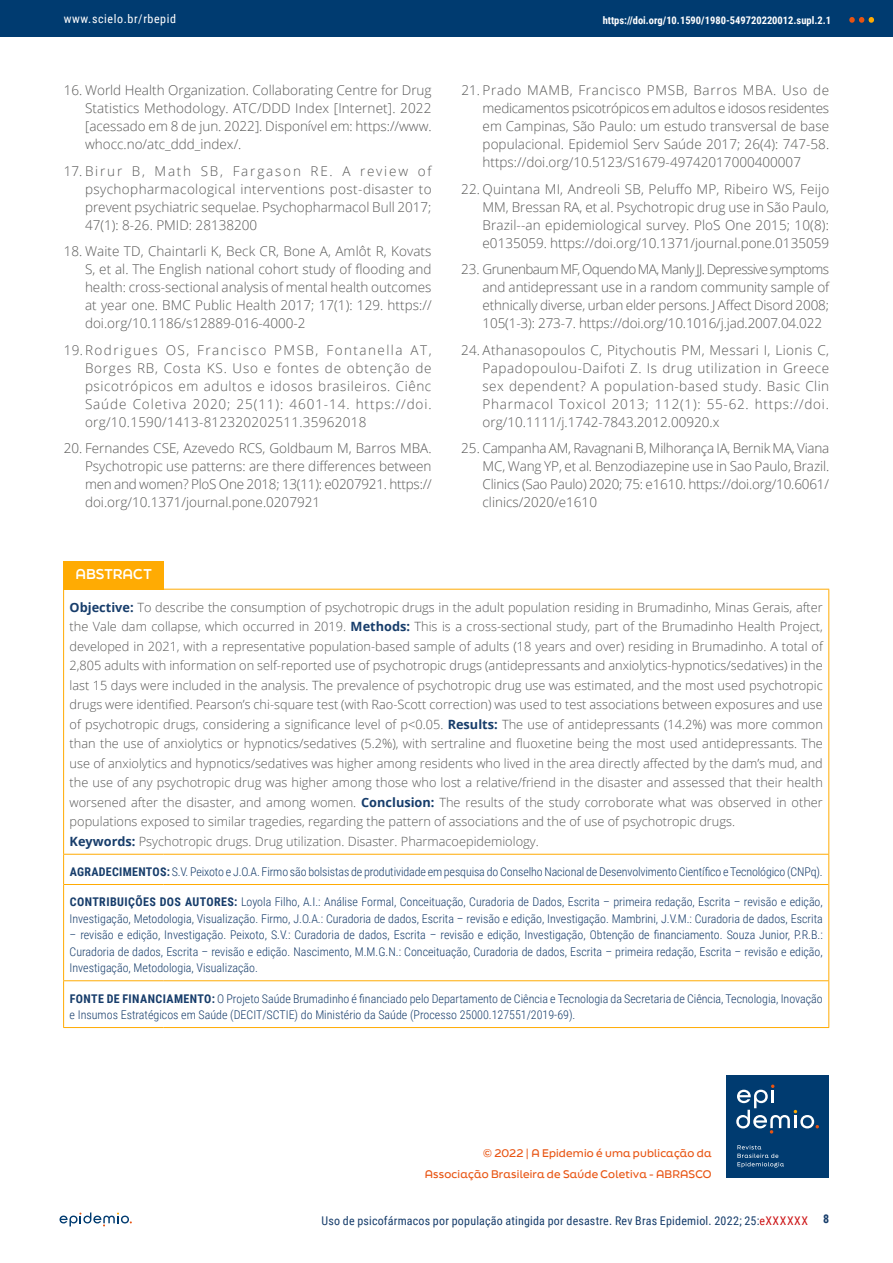
<style>
.page{position:relative;width:893px;height:1263px;background:#fff}
.page>*{position:absolute;margin:0;border:0;box-sizing:border-box;transform-origin:0 0}
.t1{font:300 13.5px/18px "Open Sans";color:#575756;text-align:justify}
.t2{font:700 13.5px "Final Six";color:#fff}
.t3{font:300 12.75px/19.5px "Open Sans";color:#575756}
.t4{font:300 12px/16.5px "Roboto Condensed";color:#173d6b}
.t5{font:12px "Roboto Condensed";letter-spacing:.015em;color:#173d6b}
.t6{font:12px "Roboto Condensed";letter-spacing:.05em;color:#fff}
.t7{font:700 12px "Roboto Condensed";color:#173d6b}
.t8{font:500 10.5px/21px "Final Six";letter-spacing:.015em;color:#e85412;text-align:right}
.t9{font:700 10.5px "Roboto Condensed";color:#fff}
.s1{font-weight:700;color:#173d6b}
.s2{font-weight:700}
.s3{color:#cd1719}
</style>
<div class="page">
<div style="left:0;top:0;width:893px;height:36px;background:#003b70"></div>
<svg style="left:849px;top:17px;width:25px;height:6px"></svg>
<svg style="left:60px;top:1212px;width:72px;height:14px"></svg>
<div style="left:726px;top:1075px;width:103px;height:103px;background:#003b70"></div>
<svg style="left:737px;top:1145px;width:47px;height:22px"></svg>
<svg style="left:736px;top:1084px;width:83px;height:49px"></svg>
<div style="left:64px;top:561px;width:100px;height:28px;background:#ffab03"></div>
<hr style="left:63px;top:589px;width:1px;height:265px;background:#ffab03">
<hr style="left:164px;top:589px;width:665px;height:1px;background:#ffab03">
<hr style="left:828px;top:589px;width:1px;height:265px;background:#ffab03">
<svg style="left:63px;top:855px;width:1px;height:29px"></svg>
<hr style="left:63px;top:884px;width:1px;height:96px;background:#ffab03">
<svg style="left:828px;top:855px;width:1px;height:29px"></svg>
<hr style="left:828px;top:884px;width:1px;height:96px;background:#ffab03">
<hr style="left:63px;top:854px;width:101px;height:1px;background:#ffab03">
<hr style="left:164px;top:854px;width:665px;height:1px;background:#ffab03">
<hr style="left:64px;top:884px;width:100px;height:1px;background:#ffab03">
<hr style="left:164px;top:884px;width:664px;height:1px;background:#ffab03">
<hr style="left:63px;top:980px;width:101px;height:1px;background:#ffab03">
<hr style="left:164px;top:980px;width:665px;height:1px;background:#ffab03">
<hr style="left:63px;top:981px;width:1px;height:46px;background:#ffab03">
<hr style="left:828px;top:981px;width:1px;height:46px;background:#ffab03">
<hr style="left:63px;top:1027px;width:101px;height:1px;background:#ffab03">
<hr style="left:164px;top:1027px;width:665px;height:1px;background:#ffab03">
<p class="t6" style="left:64px;top:10px;width:114px">www.scielo.br/rbepid</p>
<p class="t1" style="left:85px;top:81px;width:348px;text-indent:-21px">16. World Health Organization. Collaborating Centre for Drug Statistics Methodology. ATC/DDD Index [Internet]. 2022 [acessado em 8 de jun. 2022]. Disponível em: https://www. whocc.no/atc_ddd_index/.</p>
<p class="t1" style="left:85px;top:162px;width:348px;text-indent:-21px">17.Birur B, Math SB, Fargason RE. A review of psychopharmacological interventions post-disaster to prevent psychiatric sequelae. Psychopharmacol Bull 2017; 47(1): 8-26. PMID: 28138200</p>
<p class="t1" style="left:85px;top:242px;width:348px;text-indent:-21px">18. Waite TD, Chaintarli K, Beck CR, Bone A, Amlôt R, Kovats S, et al. The English national cohort study of flooding and health: cross-sectional analysis of mental health outcomes at year one. BMC Public Health 2017; 17(1): 129. https:// doi.org/10.1186/s12889-016-4000-2</p>
<p class="t1" style="left:85px;top:341px;width:348px;text-indent:-21px">19.Rodrigues OS, Francisco PMSB, Fontanella AT, Borges RB, Costa KS. Uso e fontes de obtenção de psicotrópicos em adultos e idosos brasileiros. Ciênc Saúde Coletiva 2020; 25(11): 4601-14. https://doi. org/10.1590/1413-812320202511.35962018</p>
<p class="t1" style="left:85px;top:439px;width:348px;text-indent:-21px">20. Fernandes CSE, Azevedo RCS, Goldbaum M, Barros MBA.<br>Psychotropic use patterns: are there differences between men and women? PloS One 2018; 13(11): e0207921. https:// doi.org/10.1371/journal.pone.0207921</p>
<p class="t9" style="left:603px;top:12px;width:230px">https://doi.org/10.1590/1980-549720220012.supl.2.1</p>
<p class="t1" style="left:483px;top:81px;width:348px;text-indent:-21px">21. Prado MAMB, Francisco PMSB, Barros MBA. Uso de medicamentos psicotrópicos em adultos e idosos residentes em Campinas, São Paulo: um estudo transversal de base populacional. Epidemiol Serv Saúde 2017; 26(4): 747-58. https://doi.org/10.5123/S1679-49742017000400007</p>
<p class="t1" style="left:483px;top:179px;width:348px;text-indent:-21px">22. Quintana MI, Andreoli SB, Peluffo MP, Ribeiro WS, Feijo MM, Bressan RA, et al. Psychotropic drug use in São Paulo, Brazil--an epidemiological survey. PloS One 2015; 10(8): e0135059. https://doi.org/10.1371/journal.pone.0135059</p>
<p class="t1" style="left:483px;top:260px;width:348px;text-indent:-21px">23. Grunenbaum MF, Oquendo MA, Manly JJ. Depressive symptoms and antidepressant use in a random community sample of ethnically diverse, urban elder persons. J Affect Disord 2008; 105(1-3): 273-7. https://doi.org/10.1016/j.jad.2007.04.022</p>
<p class="t1" style="left:483px;top:340px;width:348px;text-indent:-21px">24. Athanasopoulos C, Pitychoutis PM, Messari I, Lionis C, Papadopoulou-Daifoti Z. Is drug utilization in Greece sex dependent? A population-based study. Basic Clin Pharmacol Toxicol 2013; 112(1): 55-62. https://doi. org/10.1111/j.1742-7843.2012.00920.x</p>
<p class="t1" style="left:482px;top:439px;width:348px;text-indent:-21px">25. Campanha AM, Ravagnani B, Milhorança IA, Bernik MA, Viana MC, Wang YP, et al. Benzodiazepine use in Sao Paulo, Brazil.<br>Clinics (Sao Paulo) 2020; 75: e1610. https://doi.org/10.6061/ clinics/2020/e1610</p>
<p class="t2" style="left:76px;top:564px;width:78px">ABSTRACT</p>
<p class="t3" style="left:70px;top:597px;width:755px"><span class="s1">Objective:</span> To describe the consumption of psychotropic drugs in the adult population residing in Brumadinho, Minas Gerais, after the Vale dam collapse, which occurred in 2019. <span class="s1">Methods:</span> This is a cross-sectional study, part of the Brumadinho Health Project, developed in 2021, with a representative population-based sample of adults (18 years and over) residing in Brumadinho. A total of 2,805 adults with information on self-reported use of psychotropic drugs (antidepressants and anxiolytics-hypnotics/sedatives) in the last 15 days were included in the analysis. The prevalence of psychotropic drug use was estimated, and the most used psychotropic drugs were identified. Pearson’s chi-square test (with Rao-Scott correction) was used to test associations between exposures and use of psychotropic drugs, considering a significance level of p&lt;0.05. <span class="s1">Results:</span> The use of antidepressants (14.2%) was more common than the use of anxiolytics or hypnotics/sedatives (5.2%), with sertraline and fluoxetine being the most used antidepressants. The use of anxiolytics and hypnotics/sedatives was higher among residents who lived in the area directly affected by the dam’s mud, and the use of any psychotropic drug was higher among those who lost a relative/friend in the disaster and assessed that their health worsened after the disaster, and among women. <span class="s1">Conclusion:</span> The results of the study corroborate what was observed in other populations exposed to similar tragedies, regarding the pattern of associations and the of use of psychotropic drugs.<br><span class="s1">Keywords:</span> Psychotropic drugs. Drug utilization. Disaster. Pharmacoepidemiology.</p>
<p class="t4" style="left:70px;top:863px;width:754px"><span class="s2">AGRADECIMENTOS:</span> S.V. Peixoto e J.O.A. Firmo são bolsistas de produtividade em pesquisa do Conselho Nacional de Desenvolvimento Científico e Tecnológico (CNPq).</p>
<p class="t4" style="left:70px;top:893px;width:755px"><span class="s2">CONTRIBUIÇÕES DOS AUTORES:</span> Loyola Filho, A.I.: Análise Formal, Conceituação, Curadoria de Dados, Escrita – primeira redação, Escrita – revisão e edição,<br>Investigação, Metodologia, Visualização. Firmo, J.O.A.: Curadoria de dados, Escrita – revisão e edição, Investigação. Mambrini, J.V.M.: Curadoria de dados, Escrita</p>
<p class="t4" style="left:70px;top:926px;width:755px;text-align:justify">– revisão e edição, Investigação. Peixoto, S.V.: Curadoria de dados, Escrita – revisão e edição, Investigação, Obtenção de financiamento. Souza Junior, P.R.B.:<br>Curadoria de dados, Escrita – revisão e edição. Nascimento, M.M.G.N.: Conceituação, Curadoria de dados, Escrita – primeira redação, Escrita – revisão e edição, Investigação, Metodologia, Visualização.</p>
<p class="t4" style="left:70px;top:989px;width:755px"><span class="s2">FONTE DE FINANCIAMENTO:</span> O Projeto Saúde Brumadinho é financiado pelo Departamento de Ciência e Tecnologia da Secretaria de Ciência, Tecnologia, Inovação e Insumos Estratégicos em Saúde (DECIT/SCTIE) do Ministério da Saúde (Processo 25000.127551/2019-69).</p>
<p class="t8" style="left:425px;top:1142px;width:288px">© 2022 | A Epidemio é uma publicação da<br>Associação Brasileira de Saúde Coletiva - ABRASCO</p>
<p class="t5" style="left:321px;top:1212px;width:488px">Uso de psicofármacos por população atingida por desastre. Rev Bras Epidemiol. 2022; 25:<span class="s3">eXXXXXX</span></p>
<p class="t7" style="left:823px;top:1211px;width:8px">8</p>
</div>
